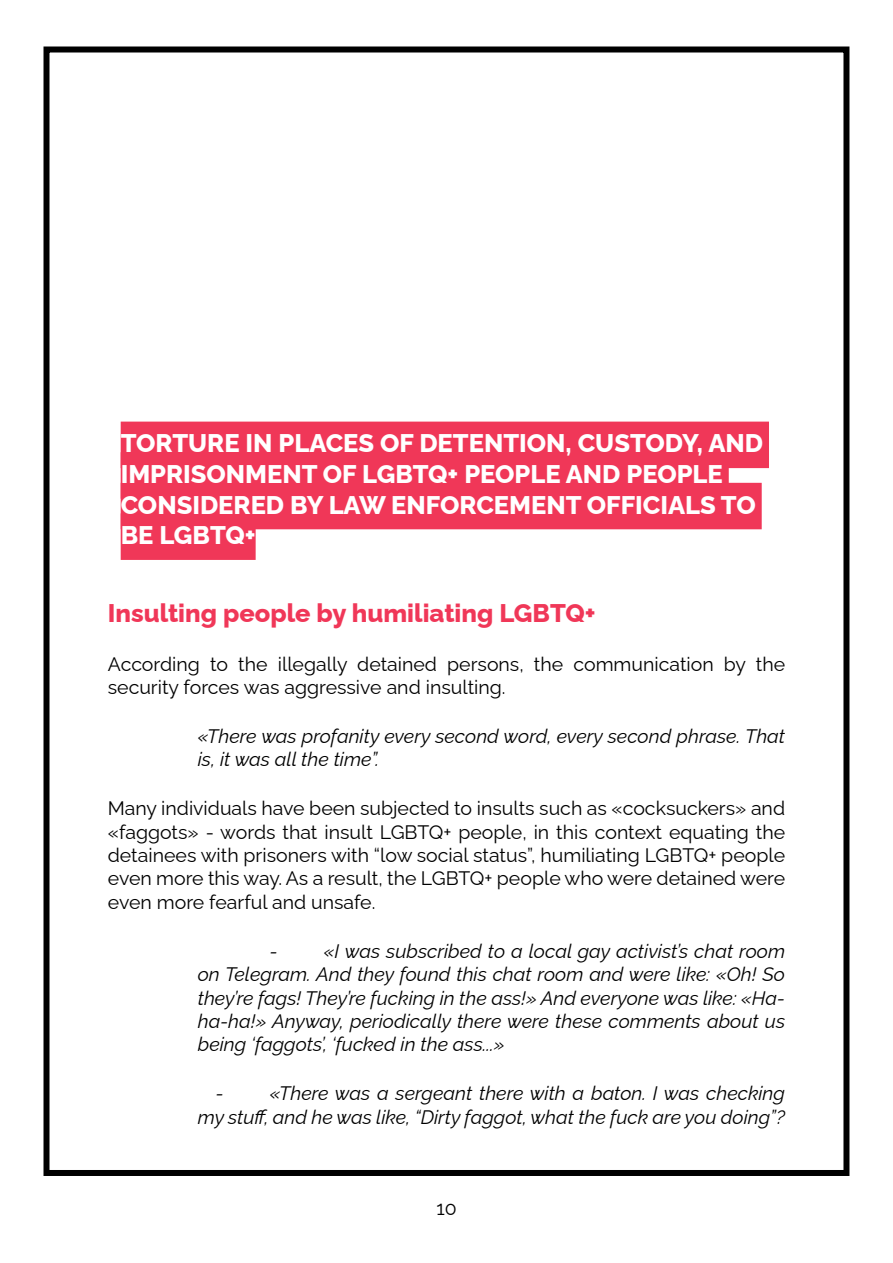
<style>
.page{position:relative;width:893px;height:1263px;background:#fff}
.page>*{position:absolute;margin:0;border:0;box-sizing:border-box;transform-origin:0 0}
.t1{font:800 25.5px/30.6px "Raleway";color:#fff}
.t2{font:800 25.5px "Raleway";color:#f03758}
.t3{font:italic 19.5px/23.4px "Raleway";color:#000}
.t4{font:19.5px/23.4px "Raleway";color:#000}
</style>
<div class="page">
<div style="left:44px;top:46px;width:805px;height:1130px;border:6px solid #000"></div>
<div style="left:121px;top:422px;width:648px;height:46px;background:#f03758"></div>
<div style="left:121px;top:452px;width:608px;height:47px;background:#f03758"></div>
<div style="left:121px;top:483px;width:641px;height:46px;background:#f03758"></div>
<div style="left:121px;top:513px;width:135px;height:47px;background:#f03758"></div>
<h1 class="t1" style="left:121px;top:425px;width:644px">TORTURE IN PLACES OF DETENTION, CUSTODY, AND IMPRISONMENT OF LGBTQ+ PEOPLE AND PEOPLE CONSIDERED BY LAW ENFORCEMENT OFFICIALS TO BE LGBTQ+</h1>
<h1 class="t2" style="left:108px;top:592px;width:489px">Insulting people by humiliating LGBTQ+</h1>
<p class="t4" style="left:108px;top:650px;width:679px">According to the illegally detained persons, the communication by the security forces was aggressive and insulting.</p>
<p class="t3" style="left:198px;top:722px;width:589px">«There was profanity every second word, every second phrase. That is, it was all the time”.</p>
<p class="t4" style="left:108px;top:794px;width:679px;text-align:justify">Many individuals have been subjected to insults such as «cocksuckers» and «faggots» - words that insult LGBTQ+ people, in this context equating the detainees with prisoners with “low social status”, humiliating LGBTQ+ people even more this way. As a result, the LGBTQ+ people who were detained were even more fearful and unsafe.</p>
<p class="t3" style="left:198px;top:937px;width:589px;text-align:justify;text-indent:72px">- «I was subscribed to a local gay activist’s chat room on Telegram. And they found this chat room and were like: «Oh! So they’re fags! They’re fucking in the ass!» And everyone was like: «Ha&shy;ha-ha!» Anyway, periodically there were these comments about us being ‘faggots’, ‘fucked in the ass...»</p>
<p class="t3" style="left:198px;top:1079px;width:589px;text-align:right">- «There was a sergeant there with a baton. I was checking my stuff, and he was like, “Dirty faggot, what the fuck are you doing”?</p>
<p class="t4" style="left:436px;top:1194px;width:22px">10</p>
</div>
